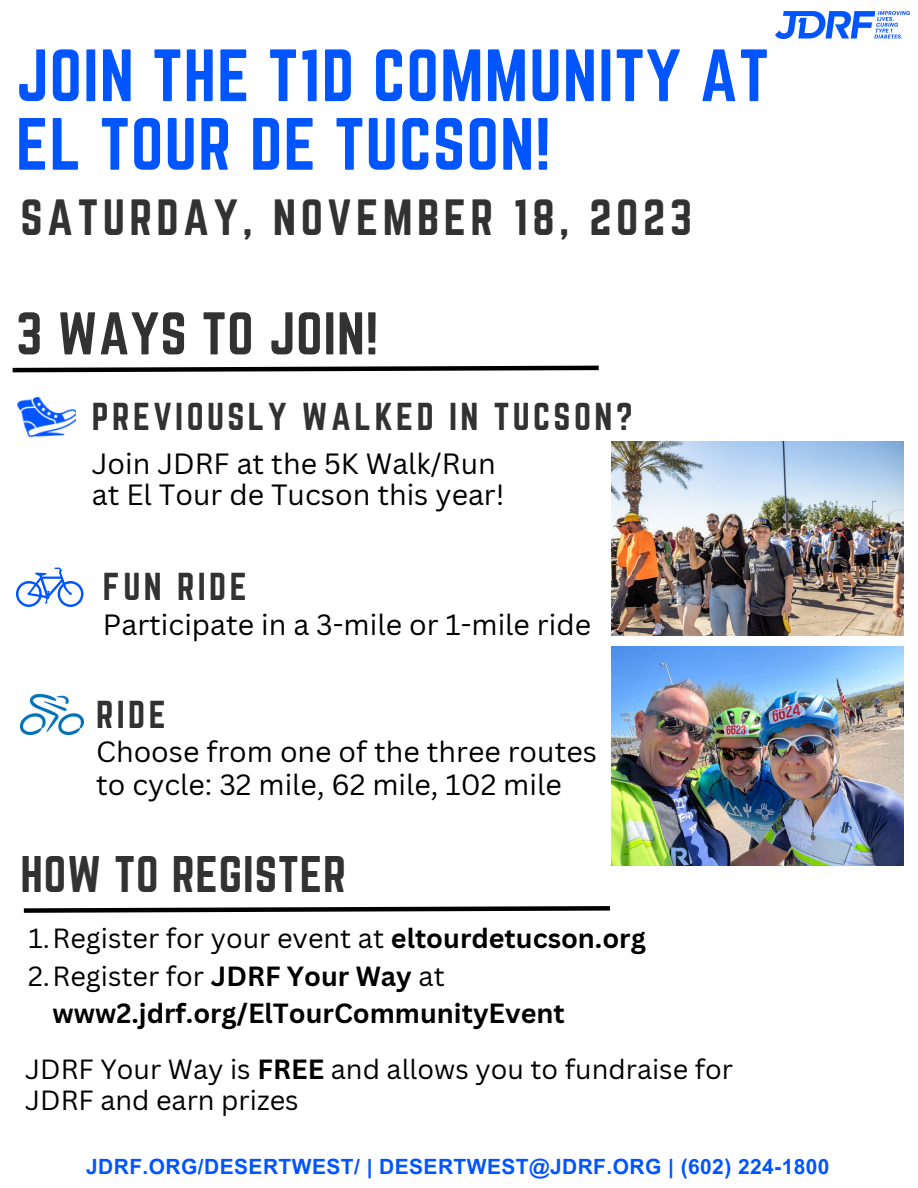
<style>
.page{position:relative;width:918px;height:1188px;background:#fff}
.page>*{position:absolute;margin:0;border:0;box-sizing:border-box;transform-origin:0 0}
.t1{font:64.65px/68.7px "Norwester";letter-spacing:.02em;color:#05f}
.t2{font:52.65px "Norwester";letter-spacing:.02em;color:#323232}
.t3{font:45px "Norwester";letter-spacing:.02em;color:#323232}
.t4{font:44.55px "Norwester";letter-spacing:.1em;color:#323232}
.t5{font:34.05px "Norwester";letter-spacing:.1em;color:#323232}
.t6{font:28.5px/30.3px "Canva Sans";color:#000}
.t7{font:27px/31.5px "Canva Sans";color:#000}
.t8{font:700 27px/37.2px "Canva Sans";color:#000}
.t9{font:700 21px "Arial MT Pro";letter-spacing:.02em;color:#05f}
.s1{font-weight:700}
.s2{font-weight:400}
</style>
<div class="page">
<img style="left:16px;top:397px;width:60px;height:41px">
<img style="left:20px;top:695px;width:63px;height:39px">
<svg style="left:16px;top:568px;width:67px;height:39px"></svg>
<img style="left:776px;top:11px;width:133px;height:27px">
<svg style="left:12px;top:365px;width:587px;height:8px"></svg>
<svg style="left:23px;top:906px;width:587px;height:7px"></svg>
<img style="left:611px;top:441px;width:293px;height:195px">
<img style="left:611px;top:646px;width:293px;height:219px">
<p class="t1" style="left:16px;top:41px;width:754px">JOIN THE T1D COMMUNITY AT<br>EL TOUR DE TUCSON!</p>
<p class="t4" style="left:20px;top:190px;width:673px">SATURDAY, NOVEMBER 18, 2023</p>
<p class="t2" style="left:16px;top:302px;width:364px">3 WAYS TO JOIN!</p>
<p class="t5" style="left:92px;top:396px;width:543px">PREVIOUSLY WALKED IN TUCSON?</p>
<p class="t6" style="left:92px;top:448px;width:414px">Join JDRF at the 5K Walk/Run at El Tour de Tucson this year!</p>
<p class="t5" style="left:103px;top:566px;width:145px">FUN RIDE</p>
<p class="t6" style="left:103px;top:609px;width:490px">Participate in a 3-mile or 1-mile ride</p>
<p class="t5" style="left:96px;top:693px;width:71px">RIDE</p>
<p class="t6" style="left:96px;top:735px;width:502px;line-height:32.7px">Choose from one of the three routes to cycle: 32 mile, 62 mile, 102 mile</p>
<p class="t3" style="left:20px;top:847px;width:327px">HOW TO REGISTER</p>
<p class="t7" style="left:28px;top:922px;width:619px">1.Register for your event at <span class="s1">eltourdetucson.org</span></p>
<p class="t8" style="left:53px;top:956px;width:514px;text-indent:-25px"><span class="s2">2.Register for</span> JDRF Your Way <span class="s2">at </span>www2.jdrf.org/ElTourCommunityEvent</p>
<p class="t7" style="left:25px;top:1052px;width:709px">JDRF Your Way is <span class="s1">FREE</span> and allows you to fundraise for<br>JDRF and earn prizes</p>
<p class="t9" style="left:86px;top:1159px;width:745px">JDRF.ORG/DESERTWEST/ | DESERTWEST@JDRF.ORG | (602) 224-1800</p>
</div>
